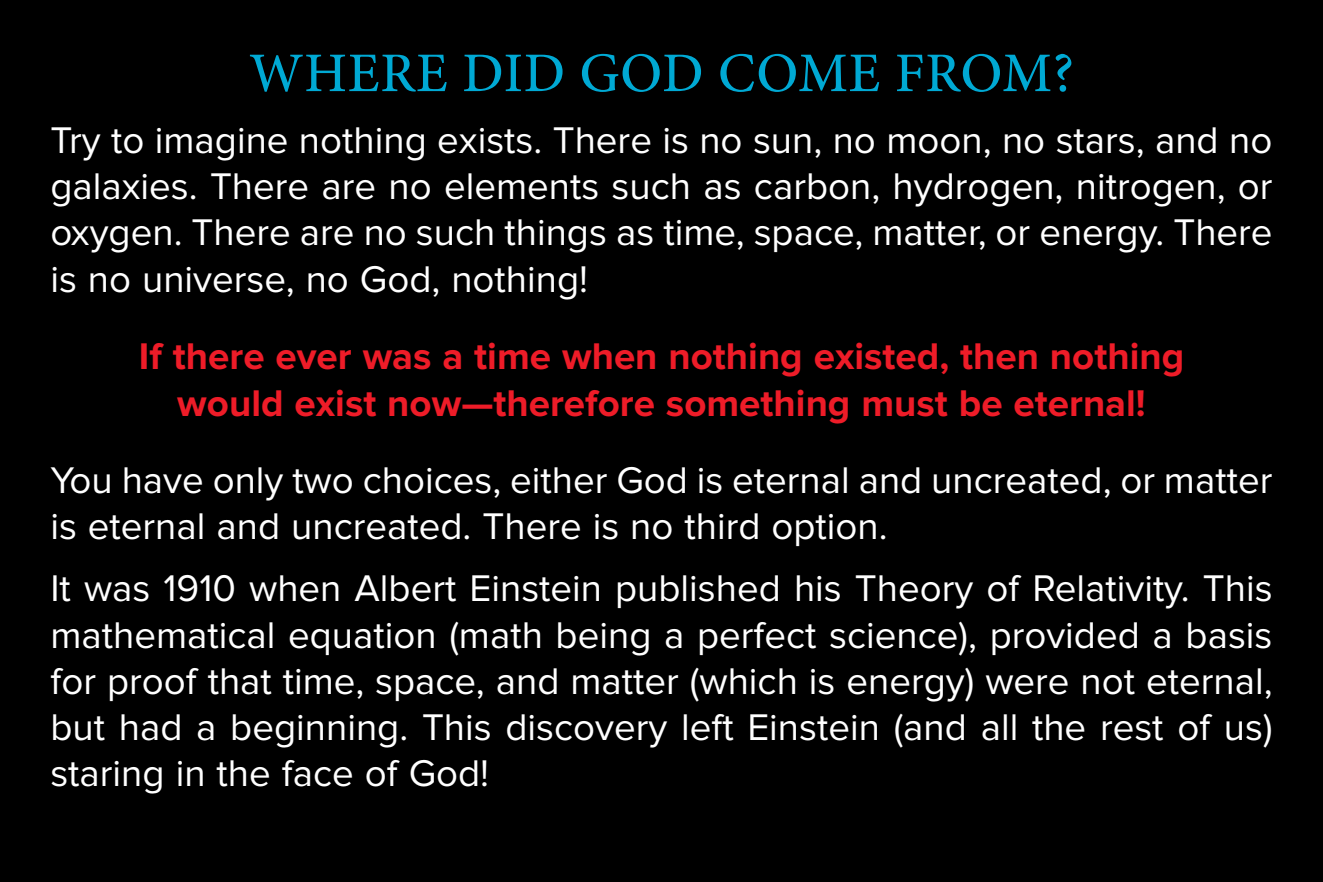
<style>
.page{position:relative;width:1323px;height:882px;background:#000}
.page>*{position:absolute;margin:0;border:0;box-sizing:border-box;transform-origin:0 0}
.t1{font:500 56px "Minion Pro";letter-spacing:.01em;color:#00a9d4}
.t2{font:38.5px/46.2px "Proxima Nova";color:#fff;text-align:justify}
.t3{font:700 38.5px/46.2px "Proxima Nova";color:#ee1c28;text-align:center}
</style>
<div class="page">
<h1 class="t1" style="left:249px;top:35px;width:826px">WHERE DID GOD COME FROM?</h1>
<p class="t2" style="left:50px;top:119px;width:1224px">Try to imagine nothing exists. There is no sun, no moon, no stars, and no galaxies. There are no elements such as carbon, hydrogen, nitrogen, or oxygen. There are no such things as time, space, matter, or energy. There is no universe, no God, nothing!</p>
<p class="t3" style="left:139px;top:335px;width:1047px">If there ever was a time when nothing existed, then nothing would exist now—therefore something must be eternal!</p>
<p class="t2" style="left:50px;top:459px;width:1224px">You have only two choices, either God is eternal and uncreated, or matter is eternal and uncreated. There is no third option.</p>
<p class="t2" style="left:50px;top:567px;width:1224px">It was 1910 when Albert Einstein published his Theory of Relativity. This mathematical equation (math being a perfect science), provided a basis for proof that time, space, and matter (which is energy) were not eternal, but had a beginning. This discovery left Einstein (and all the rest of us) staring in the face of God!</p>
</div>
